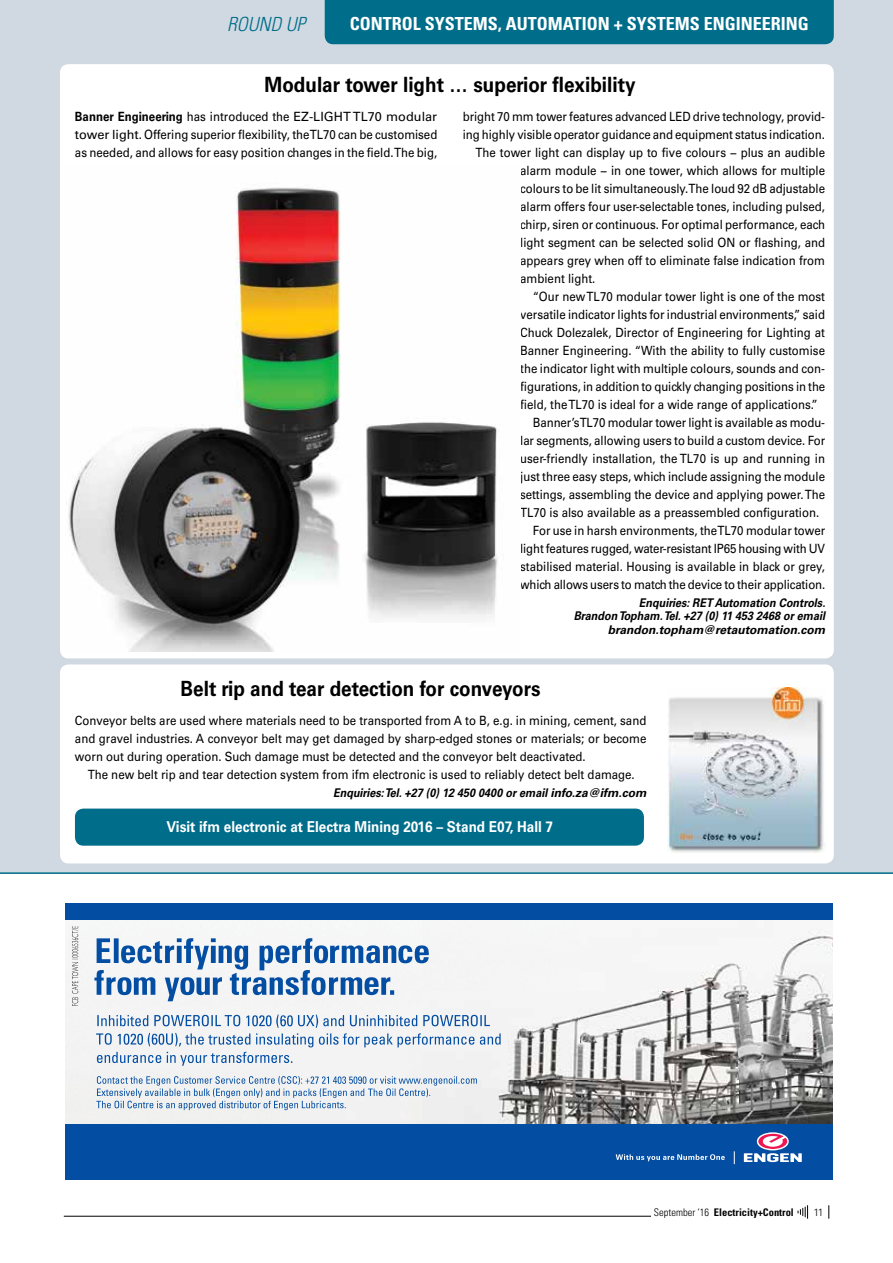
<style>
.page{position:relative;width:893px;height:1263px;background:#fff}
.page>*{position:absolute;margin:0;border:0;box-sizing:border-box;transform-origin:0 0}
.t1{font:700 21px "Univers";color:#000;scale:.9 1}
.t2{font:italic 300 condensed 19.5px "Univers";color:#006d8a}
.t3{font:700 condensed 18px "Univers";color:#fff}
.t4{font:700 15px "Univers";color:#fff;scale:.9 1}
.t5{font:12.75px/18px "Univers";color:#000;text-align:justify;scale:.9 1}
.t6{font:italic 700 12px/13.5px "Univers";color:#000;text-align:right;scale:.9 1}
.t7{font:700 condensed 10.5px "Univers";color:#000}
.t8{font:300 10.5px "Univers";color:#000}
.s1{font-weight:700}
.s2{font-weight:300}
</style>
<div class="page">
<div style="left:0;top:0;width:893px;height:874px;background:#d0d9e1"></div>
<div style="left:60px;top:64px;width:774px;height:594px;background:#fff;border-radius:9px"></div>
<div style="left:60px;top:664px;width:774px;height:199px;background:#fff;border-radius:9px"></div>
<div style="left:325px;top:0;width:509px;height:44px;background:#006d8a"></div>
<img style="left:405px;top:929px;width:428px;height:195px">
<div style="left:287px;top:1066px;width:135px;height:58px;background:#f1f1f1"></div>
<div style="left:65px;top:1124px;width:768px;height:56px;background:#034ea2"></div>
<svg style="left:757px;top:1132px;width:32px;height:18px"></svg>
<svg style="left:744px;top:1134px;width:58px;height:28px"></svg>
<svg style="left:734px;top:1151px;width:1px;height:13px"></svg>
<svg style="left:616px;top:1154px;width:109px;height:7px"></svg>
<svg style="left:94px;top:938px;width:335px;height:63px"></svg>
<svg style="left:96px;top:1014px;width:405px;height:52px"></svg>
<svg style="left:96px;top:1076px;width:381px;height:34px"></svg>
<div style="left:65px;top:903px;width:768px;height:17px;background:#034ea2"></div>
<svg style="left:72px;top:926px;width:6px;height:80px"></svg>
<img style="left:68px;top:187px;width:430px;height:464px">
<img style="left:667px;top:687px;width:157px;height:165px">
<div style="left:75px;top:808px;width:569px;height:38px;background:#006d8a;border-radius:9px"></div>
<hr style="left:64px;top:1216px;width:587px;height:1px;background:#000">
<svg style="left:828px;top:1205px;width:2px;height:13px"></svg>
<svg style="left:798px;top:1205px;width:10px;height:13px"></svg>
<h2 class="t2" style="left:227px;top:13px;width:80px">ROUND UP</h2>
<h3 class="t3" style="left:350px;top:13px;width:460px">CONTROL SYSTEMS, AUTOMATION + SYSTEMS ENGINEERING</h3>
<h1 class="t1" style="left:265px;top:73px;width:414px">Modular tower light … superior flexibility</h1>
<p class="t5" style="left:75px;top:107px;width:404px"><span class="s1">Banner Engineering</span> has introduced the EZ-LIGHT TL70 modular tower light. Offering superior flexibility, the TL70 can be customised as needed, and allows for easy position changes in the field. The big,</p>
<p class="t5" style="left:463px;top:107px;width:404px">bright 70 mm tower features advanced LED drive technology, provid-</p>
<p class="t5" style="left:463px;top:125px;width:404px">ing highly visible operator guidance and equipment status indication.</p>
<p class="t5" style="left:476px;top:143px;width:390px">The tower light can display up to five colours − plus an audible</p>
<p class="t5" style="left:520px;top:161px;width:340px">alarm module − in one tower, which allows for multiple</p>
<p class="t5" style="left:520px;top:179px;width:340px">colours to be lit simultaneously. The loud 92 dB adjustable</p>
<p class="t5" style="left:520px;top:197px;width:340px">alarm offers four user-selectable tones, including pulsed,</p>
<p class="t5" style="left:520px;top:215px;width:340px">chirp, siren or continuous. For optimal performance, each</p>
<p class="t5" style="left:520px;top:233px;width:340px">light segment can be selected solid ON or flashing, and</p>
<p class="t5" style="left:520px;top:251px;width:340px">appears grey when off to eliminate false indication from</p>
<p class="t5" style="left:520px;top:269px;width:85px">ambient light.</p>
<p class="t5" style="left:533px;top:287px;width:326px">“Our new TL70 modular tower light is one of the most</p>
<p class="t5" style="left:520px;top:305px;width:340px">versatile indicator lights for industrial environments,” said</p>
<p class="t5" style="left:520px;top:323px;width:340px">Chuck Dolezalek, Director of Engineering for Lighting at</p>
<p class="t5" style="left:520px;top:341px;width:340px">Banner Engineering. “With the ability to fully customise</p>
<p class="t5" style="left:520px;top:359px;width:340px">the indicator light with multiple colours, sounds and con-</p>
<p class="t5" style="left:520px;top:377px;width:340px">figurations, in addition to quickly changing positions in the</p>
<p class="t5" style="left:520px;top:395px;width:332px">field, the TL70 is ideal for a wide range of applications.”</p>
<p class="t5" style="left:533px;top:413px;width:326px">Banner’s TL70 modular tower light is available as modu-</p>
<p class="t5" style="left:520px;top:431px;width:340px">lar segments, allowing users to build a custom device. For</p>
<p class="t5" style="left:520px;top:449px;width:340px">user-friendly installation, the TL70 is up and running in</p>
<p class="t5" style="left:520px;top:467px;width:340px">just three easy steps, which include assigning the module</p>
<p class="t5" style="left:520px;top:485px;width:340px">settings, assembling the device and applying power. The</p>
<p class="t5" style="left:520px;top:503px;width:334px">TL70 is also available as a preassembled configuration.</p>
<p class="t5" style="left:533px;top:521px;width:326px">For use in harsh environments, the TL70 modular tower</p>
<p class="t5" style="left:520px;top:539px;width:340px">light features rugged, water-resistant IP65 housing with UV</p>
<p class="t5" style="left:520px;top:557px;width:340px">stabilised material. Housing is available in black or grey,</p>
<p class="t5" style="left:520px;top:575px;width:340px">which allows users to match the device to their application.</p>
<p class="t6" style="left:574px;top:596px;width:281px">Enquiries: RET Automation Controls.<br>Brandon Topham. Tel. +27 (0) 11 453 2468 or email brandon.topham@retautomation.com</p>
<h1 class="t1" style="left:181px;top:676px;width:402px">Belt rip and tear detection for conveyors</h1>
<p class="t5" style="left:75px;top:711px;width:636px">Conveyor belts are used where materials need to be transported from A to B, e.g. in mining, cement, sand and gravel industries. A conveyor belt may get damaged by sharp-edged stones or materials; or become worn out during operation. Such damage must be detected and the conveyor belt deactivated.</p>
<p class="t5" style="left:88px;top:765px;width:609px">The new belt rip and tear detection system from ifm electronic is used to reliably detect belt damage.</p>
<p class="t6" style="left:333px;top:786px;width:349px">Enquiries: Tel. +27 (0) 12 450 0400 or email info.za@ifm.com</p>
<p class="t4" style="left:166px;top:818px;width:431px">Visit ifm electronic at Electra Mining 2016 – Stand E07, Hall 7</p>
<p class="t7" style="left:654px;top:1206px;width:141px"><span class="s2">September ‘16</span> Electricity+Control</p>
<p class="t8" style="left:813px;top:1206px;width:12px">11</p>
</div>
